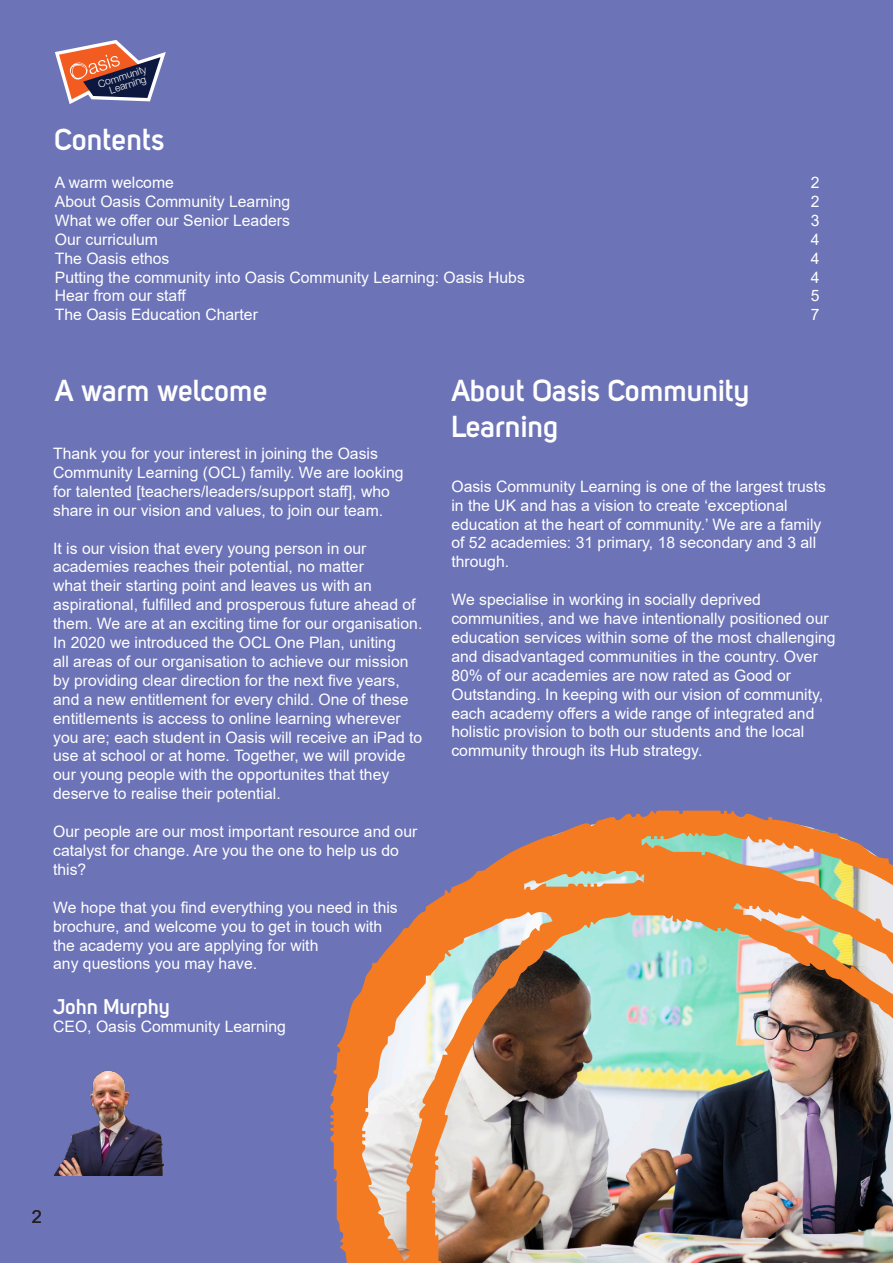
<style>
.page{position:relative;width:893px;height:1263px;background:#6c73b7}
.page>*{position:absolute;margin:0;border:0;box-sizing:border-box;transform-origin:0 0}
.Header_White{font:700 30px/36px "Uni Sans Semi";color:#fff}
.Body_white{font:700 21px "Uni Sans Semi";color:#fff}
.t1{font:18px "Arial";color:#231f20}
.Body_white-2{font:15.75px/18.9px "Arial";color:#fff}
.t2{font:300 10.2px/9.3px "Helvetica Neue";color:#fff;text-align:center}
</style>
<div class="page">
<svg style="left:55px;top:40px;width:111px;height:64px"></svg>
<img style="left:53px;top:1070px;width:110px;height:105px">
<img style="left:330px;top:810px;width:563px;height:453px">
<p class="t2" style="left:97px;top:79px;width:52px;rotate:-18deg">Community<br>Learning</p>
<p class="Header_White" style="left:55px;top:121px;width:111px">Contents</p>
<p class="Body_white-2" style="left:55px;top:173px;width:121px">A warm welcome</p>
<p class="Body_white-2" style="left:811px;top:173px;width:10px">2</p>
<p class="Body_white-2" style="left:55px;top:192px;width:237px">About Oasis Community Learning</p>
<p class="Body_white-2" style="left:811px;top:192px;width:10px">2</p>
<p class="Body_white-2" style="left:55px;top:211px;width:237px">What we offer our Senior Leaders</p>
<p class="Body_white-2" style="left:811px;top:211px;width:10px">3</p>
<p class="Body_white-2" style="left:55px;top:230px;width:105px">Our curriculum</p>
<p class="Body_white-2" style="left:811px;top:230px;width:10px">4</p>
<p class="Body_white-2" style="left:55px;top:249px;width:116px">The Oasis ethos</p>
<p class="Body_white-2" style="left:811px;top:249px;width:10px">4</p>
<p class="Body_white-2" style="left:55px;top:267px;width:472px">Putting the community into Oasis Community Learning: Oasis Hubs</p>
<p class="Body_white-2" style="left:811px;top:267px;width:10px">4</p>
<p class="Body_white-2" style="left:55px;top:286px;width:133px">Hear from our staff</p>
<p class="Body_white-2" style="left:811px;top:286px;width:10px">5</p>
<p class="Body_white-2" style="left:55px;top:305px;width:205px">The Oasis Education Charter</p>
<p class="Body_white-2" style="left:811px;top:305px;width:10px">7</p>
<p class="Header_White" style="left:55px;top:372px;width:215px">A warm welcome</p>
<p class="Header_White" style="left:451px;top:372px;width:300px">About Oasis Community<br>Learning</p>
<p class="Body_white-2" style="left:451px;top:477px;width:376px">Oasis Community Learning is one of the largest trusts in the UK and has a vision to create ‘exceptional education at the heart of community.’ We are a family of 52 academies: 31 primary, 18 secondary and 3 all through.</p>
<p class="Body_white-2" style="left:451px;top:590px;width:386px">We specialise in working in socially deprived communities, and we have intentionally positioned our education services within some of the most challenging and disadvantaged communities in the country. Over 80% of our academies are now rated as Good or Outstanding. In keeping with our vision of community, each academy offers a wide range of integrated and holistic provision to both our students and the local community through its Hub strategy.</p>
<p class="Body_white-2" style="left:53px;top:444px;width:352px">Thank you for your interest in joining the Oasis Community Learning (OCL) family. We are looking for talented [teachers/leaders/support staff], who share in our vision and values, to join our team.</p>
<p class="Body_white-2" style="left:53px;top:538px;width:371px">It is our vision that every young person in our academies reaches their potential, no matter<br>what their starting point and leaves us with an aspirational, fulfilled and prosperous future ahead of them. We are at an exciting time for our organisation.<br>In 2020 we introduced the OCL One Plan, uniting<br>all areas of our organisation to achieve our mission by providing clear direction for the next five years, and a new entitlement for every child. One of these entitlements is access to online learning wherever you are; each student in Oasis will receive an iPad to use at school or at home. Together, we will provide our young people with the opportunites that they deserve to realise their potential.</p>
<p class="Body_white-2" style="left:53px;top:822px;width:366px">Our people are our most important resource and our catalyst for change. Are you the one to help us do this?</p>
<p class="Body_white-2" style="left:53px;top:898px;width:346px">We hope that you find everything you need in this brochure, and welcome you to get in touch with the academy you are applying for with<br>any questions you may have.</p>
<p class="Body_white" style="left:53px;top:993px;width:118px">John Murphy</p>
<p class="Body_white-2" style="left:53px;top:1017px;width:234px">CEO, Oasis Community Learning</p>
<p class="t1" style="left:32px;top:1204px;width:12px">2</p>
</div>
